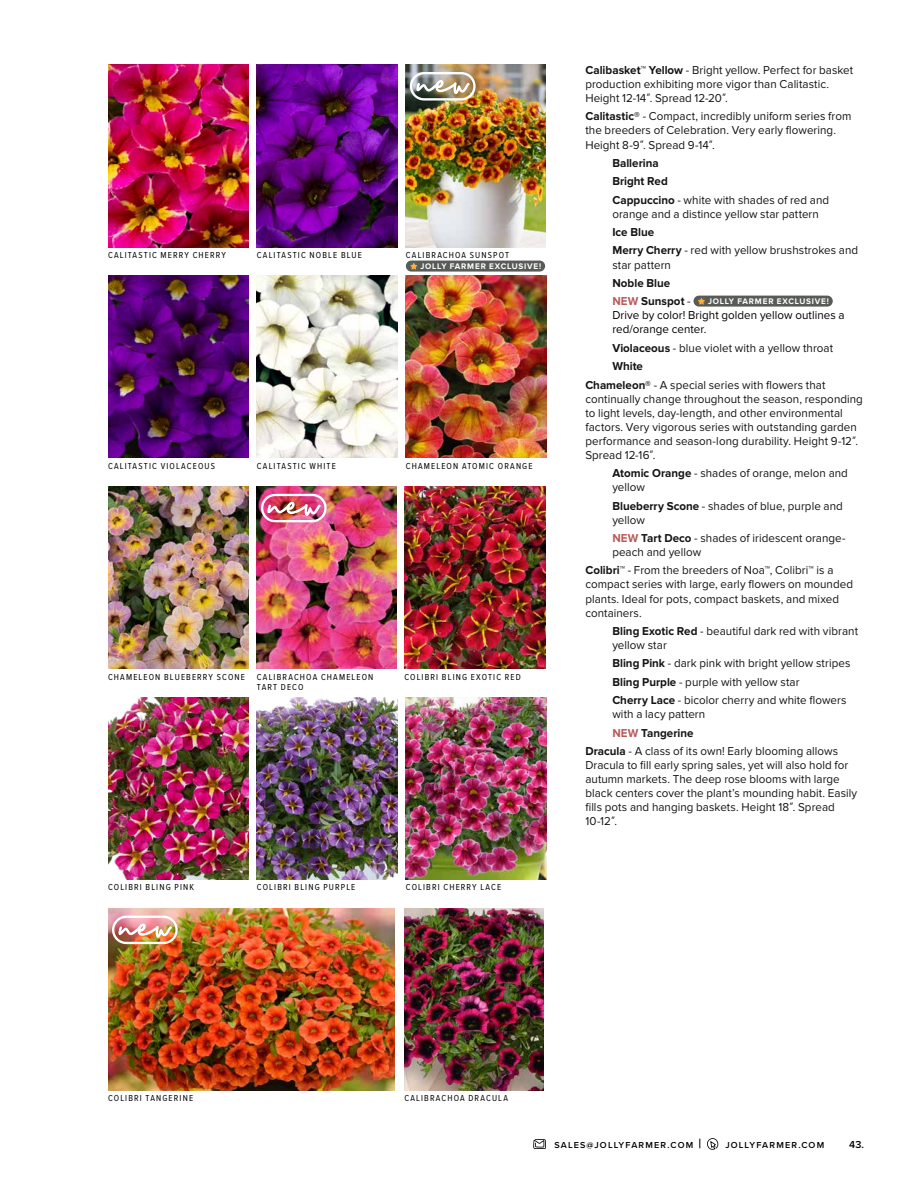
<style>
.page{position:relative;width:918px;height:1188px;background:#fff}
.page>*{position:absolute;margin:0;border:0;box-sizing:border-box;transform-origin:0 0}
.t1{font:12px/14.1px "Proxima Nova";letter-spacing:.005em;color:#141414}
.t2{font:700 12px/18.5px "Proxima Nova";color:#141414}
.t3{font:12px/14.1px "Proxima Nova";letter-spacing:.005em;color:#000}
.t4{font:600 10.5px "Proxima Nova";color:#000}
.t5{font:9px/10.8px "Proxima Nova Cond";letter-spacing:.125em;color:#000}
.t6{font:600 9px "Proxima Nova";letter-spacing:.13em;color:#000}
.t7{font:700 8.4px "Proxima Nova";letter-spacing:.095em;color:#fff}
.s1{font-weight:700}
.s2{font-family:"Museo Slab 300"}
.s3{font-weight:400}
.s4{color:#ba5a59}
.s5{font-weight:700;color:#ba5a59}
.s6{font-size:13.5px}
</style>
<div class="page">
<div style="left:694px;top:296px;width:139px;height:11px;background:#585c57;border-radius:5px"></div>
<svg style="left:698px;top:298px;width:7px;height:7px"></svg>
<img style="left:108px;top:65px;width:141px;height:182px">
<img style="left:257px;top:65px;width:141px;height:182px">
<img style="left:406px;top:103px;width:139px;height:144px">
<div style="left:406px;top:261px;width:139px;height:11px;background:#585c57;border-radius:5px"></div>
<svg style="left:410px;top:263px;width:7px;height:7px"></svg>
<img style="left:406px;top:65px;width:139px;height:38px">
<img style="left:410px;top:72px;width:66px;height:29px">
<img style="left:108px;top:276px;width:141px;height:182px">
<img style="left:257px;top:276px;width:141px;height:182px">
<img style="left:406px;top:276px;width:141px;height:182px">
<img style="left:108px;top:487px;width:141px;height:182px">
<img style="left:257px;top:524px;width:139px;height:145px">
<img style="left:257px;top:487px;width:139px;height:37px">
<img style="left:261px;top:494px;width:66px;height:28px">
<img style="left:404px;top:487px;width:141px;height:182px">
<img style="left:108px;top:698px;width:141px;height:182px">
<img style="left:257px;top:698px;width:141px;height:182px">
<img style="left:406px;top:698px;width:141px;height:182px">
<img style="left:108px;top:908px;width:287px;height:183px">
<img style="left:108px;top:908px;width:143px;height:38px">
<img style="left:112px;top:916px;width:66px;height:28px">
<img style="left:404px;top:908px;width:140px;height:183px">
<svg style="left:533px;top:1139px;width:13px;height:10px"></svg>
<svg style="left:707px;top:1138px;width:11px;height:12px"></svg>
<p class="t5" style="left:108px;top:249px;width:119px">CALITASTIC MERRY CHERRY</p>
<p class="t5" style="left:257px;top:249px;width:107px">CALITASTIC NOBLE BLUE</p>
<p class="t5" style="left:406px;top:249px;width:105px">CALIBRACHOA SUNSPOT</p>
<p class="t7" style="left:421px;top:262px;width:122px">JOLLY FARMER EXCLUSIVE!</p>
<p class="t5" style="left:108px;top:460px;width:108px">CALITASTIC VIOLACEOUS</p>
<p class="t5" style="left:257px;top:460px;width:80px">CALITASTIC WHITE</p>
<p class="t5" style="left:406px;top:460px;width:128px">CHAMELEON ATOMIC ORANGE</p>
<p class="t5" style="left:108px;top:671px;width:138px">CHAMELEON BLUEBERRY SCONE</p>
<p class="t5" style="left:257px;top:671px;width:118px">CALIBRACHOA CHAMELEON<br>TART DECO</p>
<p class="t5" style="left:404px;top:671px;width:118px">COLIBRI BLING EXOTIC RED</p>
<p class="t5" style="left:108px;top:882px;width:88px">COLIBRI BLING PINK</p>
<p class="t5" style="left:257px;top:882px;width:100px">COLIBRI BLING PURPLE</p>
<p class="t5" style="left:406px;top:882px;width:97px">COLIBRI CHERRY LACE</p>
<p class="t1" style="left:585px;top:63px;width:269px"><span class="s1">Calibasket™ Yellow</span> - Bright yellow. Perfect for basket production exhibiting more vigor than Calitastic.<br>Height 12-14<span class="s2">”</span>. Spread 12-20<span class="s2">”</span>.</p>
<p class="t1" style="left:585px;top:110px;width:268px"><span class="s1">Calitastic®</span> - Compact, incredibly uniform series from the breeders of Celebration. Very early flowering.<br>Height 8-9<span class="s2">”</span>. Spread 9-14<span class="s2">”</span>.</p>
<p class="t2" style="left:612px;top:154px;width:218px">Ballerina<br>Bright Red<br>Cappuccino <span class="s3">- white with shades of red and</span></p>
<p class="t1" style="left:612px;top:207px;width:208px">orange and a distince yellow star pattern</p>
<p class="t1" style="left:612px;top:223px;width:247px;line-height:18.5px"><span class="s1">Ice Blue<br>Merry Cherry</span> - red with yellow brushstrokes and</p>
<p class="t1" style="left:612px;top:258px;width:60px">star pattern</p>
<p class="t2" style="left:612px;top:274px;width:80px">Noble Blue<br><span class="s4">NEW</span> Sunspot <span class="s3">-</span></p>
<p class="t7" style="left:708px;top:297px;width:122px">JOLLY FARMER EXCLUSIVE!</p>
<p class="t3" style="left:612px;top:308px;width:234px">Drive by color! Bright golden yellow outlines a red/orange center.</p>
<p class="t1" style="left:612px;top:341px;width:222px"><span class="s1">Violaceous</span> - blue violet with a yellow throat</p>
<p class="t2" style="left:612px;top:357px;width:32px">White</p>
<p class="t1" style="left:585px;top:378px;width:242px"><span class="s1">Chameleon®</span> - A special series with flowers that</p>
<p class="t1" style="left:585px;top:392px;width:279px">continually change throughout the season, responding to light levels, day-length, and other environmental factors. Very vigorous series with outstanding garden performance and season-long durability. Height 9-12<span class="s2">”</span>.<br>Spread 12-16<span class="s2">”</span>.</p>
<p class="t1" style="left:612px;top:466px;width:237px"><span class="s1">Atomic Orange</span> - shades of orange, melon and yellow</p>
<p class="t1" style="left:612px;top:499px;width:232px"><span class="s1">Blueberry Scone</span> - shades of blue, purple and yellow</p>
<p class="t1" style="left:612px;top:531px;width:235px"><span class="s5">NEW</span> <span class="s1">Tart Deco</span> - shades of iridescent orange&shy;peach and yellow</p>
<p class="t1" style="left:585px;top:564px;width:269px"><span class="s1">Colibri™</span> - From the breeders of Noa™, Colibri™ is a compact series with large, early flowers on mounded plants. Ideal for pots, compact baskets, and mixed containers.</p>
<p class="t1" style="left:612px;top:624px;width:247px"><span class="s1">Bling Exotic Red</span> - beautiful dark red with vibrant yellow star</p>
<p class="t1" style="left:612px;top:654px;width:240px;line-height:18.5px"><span class="s1">Bling Pink</span> - dark pink with bright yellow stripes<br><span class="s1">Bling Purple</span> - purple with yellow star<br><span class="s1">Cherry Lace</span> - bicolor cherry and white flowers</p>
<p class="t1" style="left:612px;top:707px;width:94px">with a lacy pattern</p>
<p class="t2" style="left:612px;top:724px;width:83px"><span class="s4">NEW</span> Tangerine</p>
<p class="t1" style="left:585px;top:744px;width:254px"><span class="s1">Dracula</span> - A class of its own! Early blooming allows</p>
<p class="t1" style="left:585px;top:758px;width:273px">Dracula to fill early spring sales, yet will also hold for autumn markets. The deep rose blooms with large black centers cover the plant’s mounding habit. Easily fills pots and hanging baskets. Height 18<span class="s2">”</span>. Spread 10-12<span class="s2">”</span>.</p>
<p class="t5" style="left:108px;top:1093px;width:87px">COLIBRI TANGERINE</p>
<p class="t5" style="left:404px;top:1093px;width:105px">CALIBRACHOA DRACULA</p>
<p class="t6" style="left:554px;top:1139px;width:148px">SALES@JOLLYFARMER.COM <span class="s6">|</span></p>
<p class="t6" style="left:725px;top:1139px;width:100px">JOLLYFARMER.COM</p>
<p class="t4" style="left:849px;top:1138px;width:16px">43.</p>
</div>
